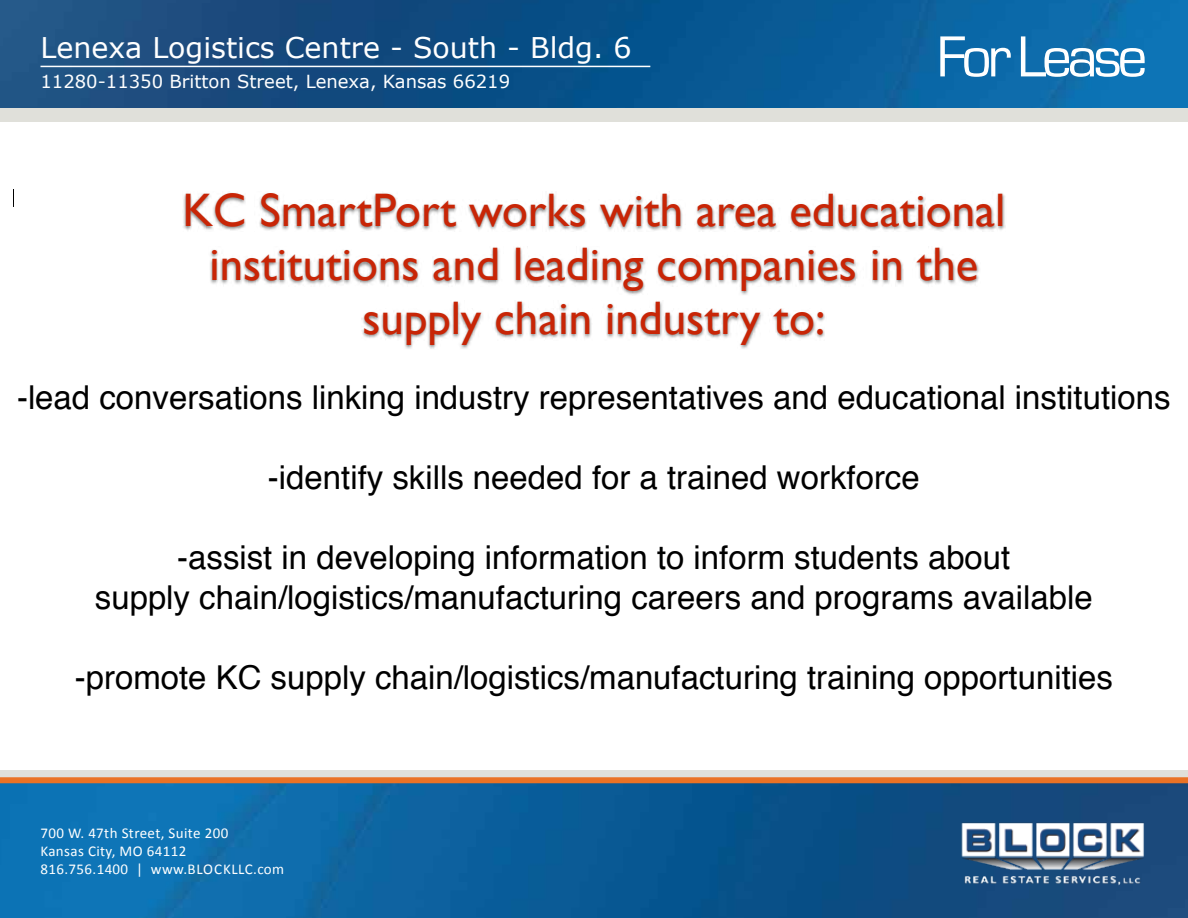
<style>
.page{position:relative;width:1188px;height:918px;background:#fff}
.page>*{position:absolute;margin:0;border:0;box-sizing:border-box;transform-origin:0 0}
.t1{font:60px "Eurostile";letter-spacing:-.075em;color:#fff}
.t2{font:46.95px/53.8px "Gill Sans";color:#c82506;text-align:center}
.t3{font:33px/39.9px "Helvetica";color:#000;text-align:center}
.t4{font:28.5px "Verdana";color:#fff}
.t5{font:18px "Verdana";color:#fff}
.t6{font:15px/18px "Calibri";letter-spacing:.025em;color:#fff}
</style>
<div class="page">
<img style="left:0;top:0;width:1188px;height:108px">
<div style="left:0;top:108px;width:1188px;height:682px;background:#e0e0da"></div>
<div style="left:0;top:122px;width:1188px;height:648px;background:#fff"></div>
<img style="left:0;top:783px;width:1188px;height:135px">
<img style="left:957px;top:814px;width:191px;height:74px">
<div style="left:0;top:777px;width:1188px;height:6px;background:#ea7225"></div>
<hr style="left:40px;top:66px;width:610px;height:1px;background:#fff">
<img style="left:183px;top:192px;width:823px;height:39px">
<img style="left:210px;top:247px;width:770px;height:48px">
<img style="left:361px;top:301px;width:464px;height:48px">
<p class="t4" style="left:40px;top:28px;width:593px">Lenexa Logistics Centre - South - Bldg. 6</p>
<p class="t5" style="left:40px;top:69px;width:471px">11280-11350 Britton Street, Lenexa, Kansas 66219</p>
<h1 class="t1" style="left:937px;top:24px;width:212px">For Lease</h1>
<h2 class="t2" style="left:182px;top:183px;width:825px">KC SmartPort works with area educational institutions and leading companies in the supply chain industry to:</h2>
<p class="t3" style="left:17px;top:379px;width:1155px">-lead conversations linking industry representatives and educational institutions</p>
<p class="t3" style="left:268px;top:458px;width:653px">-identify skills needed for a trained workforce</p>
<p class="t3" style="left:95px;top:538px;width:999px">-assist in developing information to inform students about<br>supply chain/logistics/manufacturing careers and programs available</p>
<p class="t3" style="left:75px;top:658px;width:1040px">-promote KC supply chain/logistics/manufacturing training opportunities</p>
<p class="t6" style="left:40px;top:824px;width:245px">700 W. 47th Street, Suite 200<br>Kansas City, MO 64112<br>816.756.1400 | www.BLOCKLLC.com</p>
</div>
